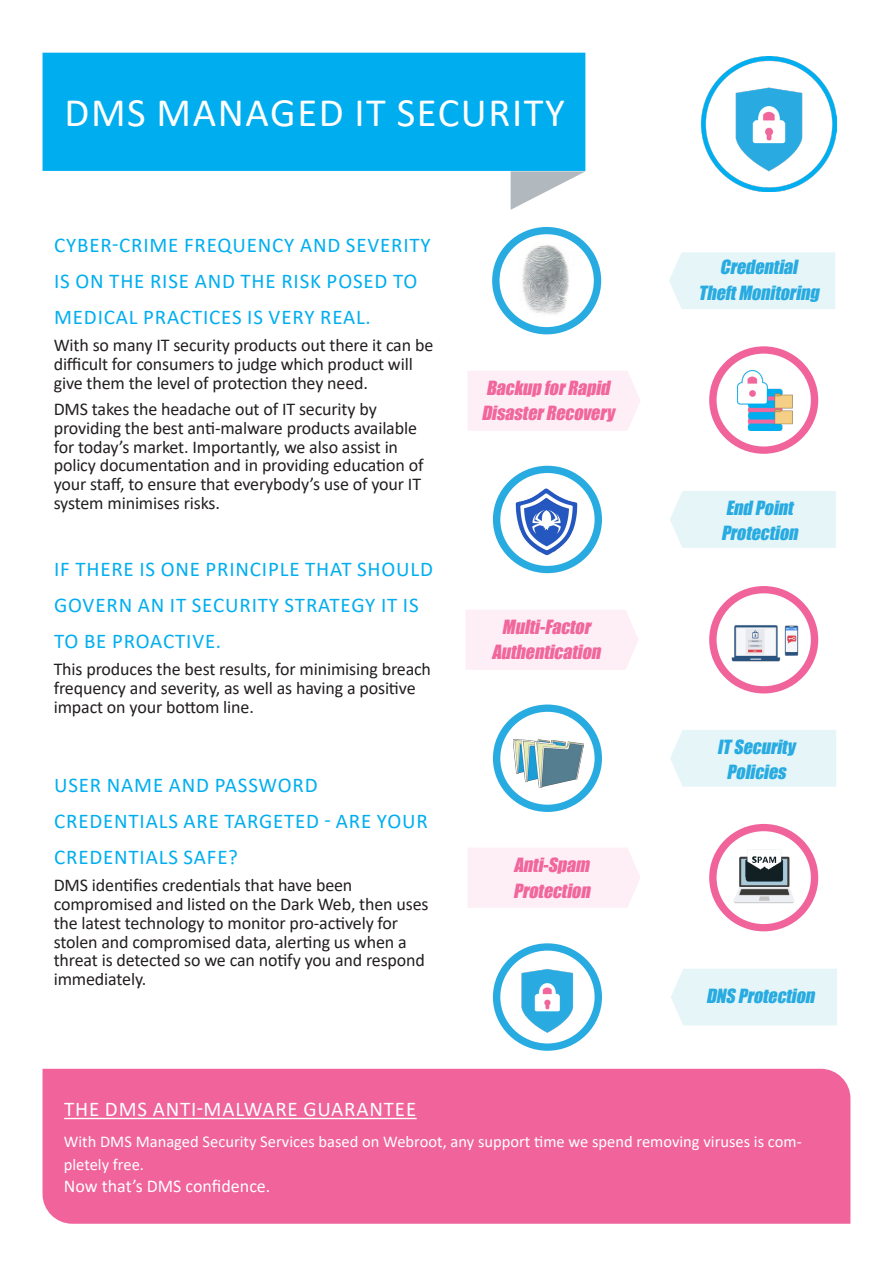
<style>
.page{position:relative;width:893px;height:1263px;background:#fff}
.page>*{position:absolute;margin:0;border:0;box-sizing:border-box;transform-origin:0 0}
._125__-3_0__3{font:40.5px "Calibri";letter-spacing:.04em;color:#fff}
.Heading_Cyan{font:21px/36px "Calibri";letter-spacing:.04em;color:#00aeef}
.Heading_Cyan-2{font:21px "Calibri";letter-spacing:.04em;color:#fff}
.t1{font:18px/18.8px "Calibri";letter-spacing:-.01em;color:#231f20}
.t2{font:italic 18px "Impact";color:#f1669c}
.t3{font:italic 18px "Impact";color:#28abe1}
.t4{font:18px "Calibri";color:#fff}
.t5{font:16.5px/22.5px "Calibri";color:#fff}
</style>
<div class="page">
<div style="left:669px;top:252px;width:166px;height:57px;background:#e5f5f8"></div>
<svg style="left:492px;top:227px;width:109px;height:107px"></svg>
<div style="left:671px;top:969px;width:166px;height:56px;background:#e5f5f8"></div>
<svg style="left:493px;top:943px;width:109px;height:108px"></svg>
<div style="left:468px;top:371px;width:172px;height:60px;background:#fdeff5"></div>
<svg style="left:709px;top:346px;width:109px;height:108px"></svg>
<img style="left:738px;top:370px;width:54px;height:61px">
<div style="left:670px;top:491px;width:166px;height:57px;background:#e5f5f8"></div>
<svg style="left:493px;top:466px;width:109px;height:107px"></svg>
<img style="left:506px;top:483px;width:81px;height:78px">
<div style="left:466px;top:610px;width:172px;height:60px;background:#fdeff5"></div>
<svg style="left:709px;top:586px;width:109px;height:107px"></svg>
<img style="left:726px;top:624px;width:80px;height:42px">
<div style="left:670px;top:730px;width:166px;height:57px;background:#e5f5f8"></div>
<svg style="left:493px;top:704px;width:109px;height:108px"></svg>
<img style="left:514px;top:740px;width:69px;height:47px">
<div style="left:468px;top:848px;width:172px;height:60px;background:#fdeff5"></div>
<svg style="left:709px;top:824px;width:109px;height:107px"></svg>
<img style="left:733px;top:847px;width:63px;height:61px">
<img style="left:518px;top:963px;width:57px;height:71px">
<img style="left:702px;top:56px;width:135px;height:135px">
<svg style="left:511px;top:171px;width:74px;height:39px"></svg>
<div style="left:43px;top:53px;width:542px;height:118px;background:#00aeef"></div>
<div style="left:43px;top:1069px;width:807px;height:155px;background:#f0639b"></div>
<hr style="left:64px;top:1118px;width:353px;height:1px;background:#fff">
<p class="_125__-3_0__3" style="left:65px;top:84px;width:502px">DMS MANAGED IT SECURITY</p>
<p class="Heading_Cyan" style="left:54px;top:227px;width:378px">CYBER-CRIME FREQUENCY AND SEVERITY<br>IS ON THE RISE AND THE RISK POSED TO<br>MEDICAL PRACTICES IS VERY REAL.</p>
<p class="t1" style="left:54px;top:335px;width:381px">With so many IT security products out there it can be difficult for consumers to judge which product will give them the level of protection they need.</p>
<p class="t1" style="left:54px;top:399px;width:371px">DMS takes the headache out of IT security by providing the best anti-malware products available for today’s market. Importantly, we also assist in policy documentation and in providing education of your staff, to ensure that everybody’s use of your IT system minimises risks.</p>
<p class="Heading_Cyan" style="left:54px;top:551px;width:380px">IF THERE IS ONE PRINCIPLE THAT SHOULD<br>GOVERN AN IT SECURITY STRATEGY IT IS<br>TO BE PROACTIVE.</p>
<p class="t1" style="left:54px;top:659px;width:379px">This produces the best results, for minimising breach frequency and severity, as well as having a positive impact on your bottom line.</p>
<p class="Heading_Cyan" style="left:54px;top:767px;width:375px">USER NAME AND PASSWORD<br>CREDENTIALS ARE TARGETED - ARE YOUR<br>CREDENTIALS SAFE?</p>
<p class="t1" style="left:54px;top:875px;width:376px">DMS identifies credentials that have been compromised and listed on the Dark Web, then uses the latest technology to monitor pro-actively for stolen and compromised data, alerting us when a threat is detected so we can notify you and respond immediately.</p>
<p class="t2" style="left:486px;top:374px;width:130px">Backup forRapid</p>
<p class="t2" style="left:481px;top:399px;width:139px">DisasterRecovery</p>
<p class="t2" style="left:502px;top:613px;width:94px">Multi-Factor</p>
<p class="t2" style="left:492px;top:638px;width:115px">Authentication</p>
<p class="t2" style="left:514px;top:850px;width:81px">Anti-Spam</p>
<p class="t2" style="left:513px;top:877px;width:83px">Protection</p>
<p class="t3" style="left:720px;top:252px;width:83px">Credential</p>
<p class="t3" style="left:698px;top:279px;width:127px">TheftMonitoring</p>
<p class="t3" style="left:726px;top:494px;width:73px">End Point</p>
<p class="t3" style="left:721px;top:519px;width:83px">Protection</p>
<p class="t3" style="left:717px;top:733px;width:84px">ITSecurity</p>
<p class="t3" style="left:727px;top:757px;width:65px">Policies</p>
<p class="t3" style="left:706px;top:982px;width:115px">DNS Protection</p>
<p class="Heading_Cyan-2" style="left:64px;top:1094px;width:354px">THE DMS ANTI-MALWARE GUARANTEE</p>
<p class="t5" style="left:64px;top:1130px;width:739px">With DMS Managed Security Services based on Webroot, any support time we spend removing viruses is com&shy;pletely free.</p>
<p class="t4" style="left:64px;top:1174px;width:208px">Now that’s DMS confidence.</p>
</div>
